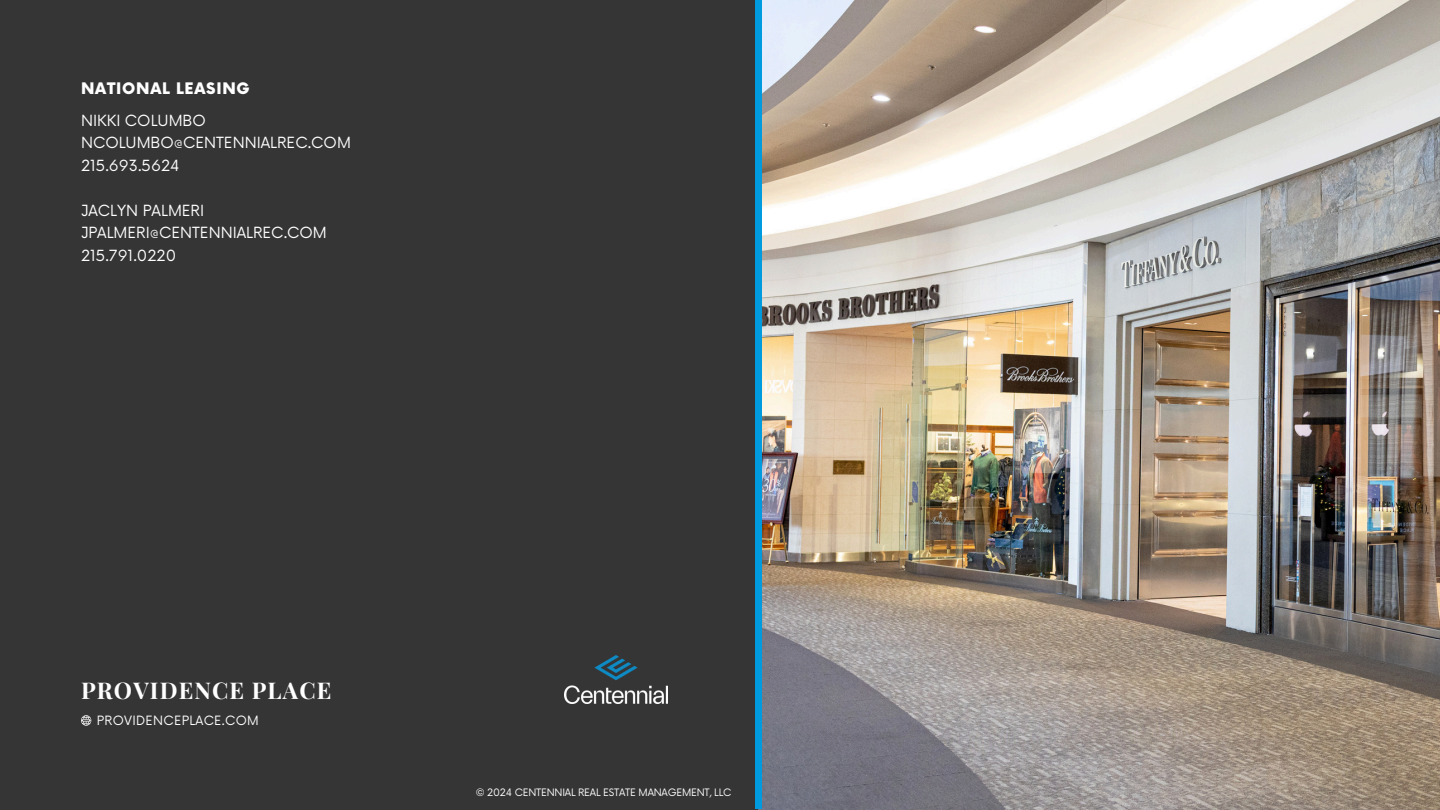
<style>
.page{position:relative;width:1440px;height:810px;background:#fff}
.page>*{position:absolute;margin:0;border:0;box-sizing:border-box;transform-origin:0 0}
.t1{font:700 23px "Playfair Display";letter-spacing:.05em;color:#fff}
.t2{font:900 15.5px "Now";letter-spacing:.05em;color:#fff}
.t3{font:15px/22.5px "Now";color:#fff}
.t4{font:12.5px "Now";letter-spacing:.025em;color:#fff}
.t5{font:10px "Now";letter-spacing:-.02em;color:#fff}
</style>
<div class="page">
<img style="left:758px;top:0;width:682px;height:810px">
<div style="left:0;top:0;width:758px;height:810px;background:#353535"></div>
<img style="left:564px;top:656px;width:104px;height:48px">
<svg style="left:81px;top:715px;width:10px;height:11px"></svg>
<div style="left:755px;top:0;width:6px;height:809px;background:#009ade"></div>
<p class="t2" style="left:81px;top:80px;width:170px">NATIONAL LEASING</p>
<h3 class="t3" style="left:81px;top:110px;width:271px">NIKKI COLUMBO<br>NCOLUMBO@CENTENNIALREC.COM<br>215.693.5624</h3>
<p class="t3" style="left:81px;top:200px;width:247px">JACLYN PALMERI<br>JPALMERI@CENTENNIALREC.COM</p>
<h1 class="t3" style="left:81px;top:245px;width:97px">215.791.0220</h1>
<p class="t1" style="left:81px;top:674px;width:252px">PROVIDENCE PLACE</p>
<p class="t4" style="left:97px;top:714px;width:163px">PROVIDENCEPLACE.COM</p>
<h4 class="t5" style="left:476px;top:787px;width:257px">© 2024 CENTENNIAL REAL ESTATE MANAGEMENT, LLC</h4>
</div>
